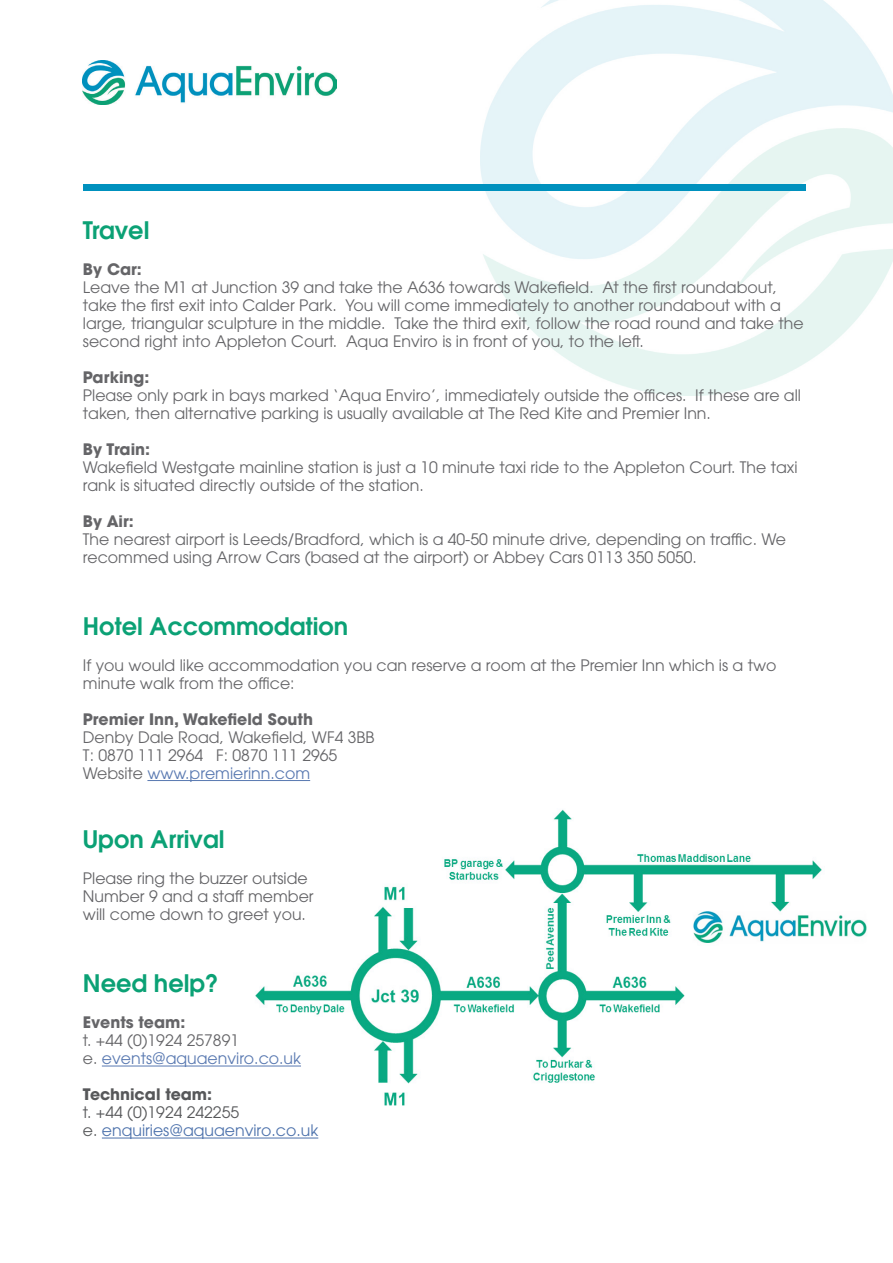
<style>
.page{position:relative;width:893px;height:1263px;background:#fff}
.page>*{position:absolute;margin:0;border:0;box-sizing:border-box;transform-origin:0 0}
.t1{font:600 24px "ITC Avant Garde Std";color:#0ba175}
.t2{font:15.75px/18px "ITC Avant Garde Pro";color:#656568}
.t3{font:15.75px/18px "ITC Avant Garde Pro";color:#636366}
.t4{font:700 15.75px "ITC Avant Garde Pro";color:#656568}
.t5{font:15.75px "ITC Avant Garde Pro";color:#5979b1}
.t6{font:15.75px "ITC Avant Garde Pro";color:#4d72ac}
.t7{font:15.75px "ITC Avant Garde Pro";color:#57585a}
.t8{font:700 15.75px "ITC Avant Garde Pro";color:#57585a}
.s1{color:#656568}
.s2{color:#57585a}
</style>
<div class="page">
<img style="left:480px;top:0;width:413px;height:396px">
<hr style="left:147px;top:780px;width:163px;height:1px;background:#5979b1">
<img style="left:83px;top:60px;width:254px;height:44px">
<div style="left:83px;top:184px;width:723px;height:7px;background:#0091be"></div>
<img style="left:210px;top:809px;width:657px;height:330px">
<hr style="left:102px;top:1065px;width:199px;height:1px;background:#5979b1">
<hr style="left:102px;top:1137px;width:216px;height:1px;background:#4d72ac">
<p class="t1" style="left:83px;top:214px;width:68px">Travel</p>
<p class="t4" style="left:83px;top:259px;width:60px">By Car:</p>
<p class="t2" style="left:83px;top:278px;width:722px">Leave the M1 at Junction 39 and take the A636 towards Wakefield. At the first roundabout, take the first exit into Calder Park. You will come immediately to another roundabout with a large, triangular sculpture in the middle. Take the third exit, follow the road round and take the second right into Appleton Court. Aqua Enviro is in front of you, to the left.</p>
<p class="t4" style="left:83px;top:367px;width:68px">Parking:</p>
<p class="t2" style="left:83px;top:386px;width:720px">Please only park in bays marked ‘Aqua Enviro’, immediately outside the offices. If these are all taken, then alternative parking is usually available at The Red Kite and Premier Inn.</p>
<p class="t4" style="left:83px;top:439px;width:69px">By Train:</p>
<p class="t2" style="left:83px;top:458px;width:716px">Wakefield Westgate mainline station is just a 10 minute taxi ride to the Appleton Court. The taxi rank is situated directly outside of the station.</p>
<p class="t4" style="left:83px;top:511px;width:52px">By Air:</p>
<p class="t2" style="left:83px;top:530px;width:705px">The nearest airport is Leeds/Bradford, which is a 40-50 minute drive, depending on traffic. We recommed using Arrow Cars (based at the airport) or Abbey Cars 0113 350 5050.</p>
<p class="t1" style="left:83px;top:610px;width:267px">Hotel Accommodation</p>
<p class="t2" style="left:83px;top:656px;width:695px">If you would like accommodation you can reserve a room at the Premier Inn which is a two minute walk from the office:</p>
<p class="t4" style="left:83px;top:709px;width:232px">Premier Inn, Wakefield South</p>
<p class="t2" style="left:83px;top:728px;width:293px">Denby Dale Road, Wakefield, WF4 3BB</p>
<p class="t2" style="left:83px;top:746px;width:256px">T: 0870 111 2964 F: 0870 111 2965</p>
<p class="t5" style="left:83px;top:763px;width:229px"><span class="s1">Website</span> www.premierinn.com</p>
<p class="t1" style="left:83px;top:824px;width:143px">Upon Arrival</p>
<p class="t3" style="left:83px;top:869px;width:232px">Please ring the buzzer outside<br>Number 9 and a staff member will come down to greet you.</p>
<p class="t1" style="left:83px;top:968px;width:137px">Need help?</p>
<p class="t4" style="left:83px;top:1012px;width:104px">Events team:</p>
<p class="t2" style="left:83px;top:1031px;width:158px">t. +44 (0)1924 257891</p>
<p class="t5" style="left:83px;top:1049px;width:220px"><span class="s1">e.</span> events@aquaenviro.co.uk</p>
<p class="t8" style="left:83px;top:1084px;width:131px">Technical team:</p>
<p class="t7" style="left:83px;top:1103px;width:158px">t. +44 (0)1924 242255</p>
<p class="t6" style="left:83px;top:1121px;width:237px"><span class="s2">e.</span> enquiries@aquaenviro.co.uk</p>
</div>
